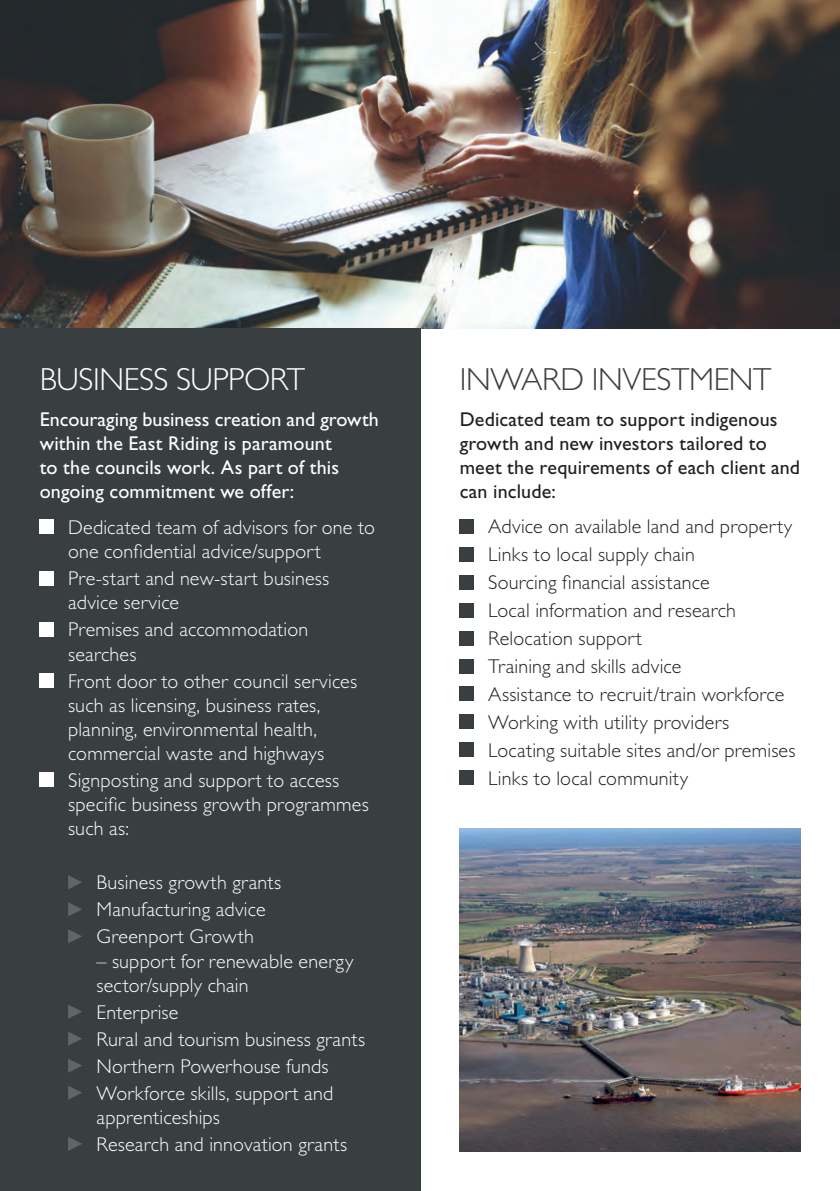
<style>
.page{position:relative;width:840px;height:1191px;background:#fff}
.page>*{position:absolute;margin:0;border:0;box-sizing:border-box;transform-origin:0 0}
.t1{font:300 32px "Gill Sans Std";letter-spacing:-.01em;color:#3e3e3f}
.t2{font:300 32px "Gill Sans Std";letter-spacing:-.015em;color:#fff}
.t3{font:300 20px/24.2px "Gill Sans Std";letter-spacing:.01em;color:#fff}
.t4{font:300 20px/28px "Gill Sans Std";letter-spacing:.01em;color:#231f20}
.t5{font:20px/24.2px "Gill Sans Std";letter-spacing:.005em;color:#fff}
.t6{font:20px/24px "Gill Sans Std";letter-spacing:.01em;color:#231f20}
</style>
<div class="page">
<img style="left:0;top:0;width:839px;height:329px">
<div style="left:0;top:329px;width:420px;height:862px;background:#393e40"></div>
<div style="left:40px;top:520px;width:14px;height:14px;background:#fff"></div>
<div style="left:40px;top:571px;width:14px;height:14px;background:#fff"></div>
<div style="left:40px;top:622px;width:14px;height:14px;background:#fff"></div>
<div style="left:40px;top:673px;width:14px;height:14px;background:#fff"></div>
<div style="left:40px;top:773px;width:14px;height:14px;background:#fff"></div>
<svg style="left:68px;top:875px;width:14px;height:14px"></svg>
<svg style="left:68px;top:902px;width:14px;height:14px"></svg>
<svg style="left:68px;top:929px;width:14px;height:14px"></svg>
<svg style="left:68px;top:1005px;width:14px;height:13px"></svg>
<svg style="left:68px;top:1032px;width:14px;height:13px"></svg>
<svg style="left:68px;top:1059px;width:14px;height:13px"></svg>
<svg style="left:68px;top:1086px;width:14px;height:13px"></svg>
<svg style="left:68px;top:1137px;width:14px;height:13px"></svg>
<div style="left:459px;top:519px;width:14px;height:14px;background:#393e40"></div>
<div style="left:459px;top:547px;width:14px;height:14px;background:#393e40"></div>
<div style="left:459px;top:575px;width:14px;height:14px;background:#393e40"></div>
<div style="left:459px;top:603px;width:14px;height:14px;background:#393e40"></div>
<div style="left:459px;top:631px;width:14px;height:14px;background:#393e40"></div>
<div style="left:459px;top:659px;width:14px;height:14px;background:#393e40"></div>
<div style="left:459px;top:687px;width:14px;height:14px;background:#393e40"></div>
<div style="left:459px;top:715px;width:14px;height:14px;background:#393e40"></div>
<div style="left:459px;top:743px;width:14px;height:14px;background:#393e40"></div>
<div style="left:459px;top:771px;width:14px;height:14px;background:#393e40"></div>
<img style="left:459px;top:828px;width:340px;height:323px">
<h1 class="t2" style="left:40px;top:362px;width:267px">BUSINESS SUPPORT</h1>
<p class="t5" style="left:40px;top:407px;width:340px">Encouraging business creation and growth within the East Riding is paramount<br>to the councils work. As part of this ongoing commitment we offer:</p>
<p class="t3" style="left:68px;top:515px;width:308px">Dedicated team of advisors for one to one confidential advice/support</p>
<p class="t3" style="left:68px;top:566px;width:262px">Pre-start and new-start business advice service</p>
<p class="t3" style="left:68px;top:618px;width:241px">Premises and accommodation searches</p>
<p class="t3" style="left:68px;top:669px;width:290px">Front door to other council services such as licensing, business rates, planning, environmental health, commercial waste and highways</p>
<p class="t3" style="left:68px;top:768px;width:302px">Signposting and support to access specific business growth programmes such as:</p>
<p class="t3" style="left:96px;top:869px;width:186px;line-height:27px">Business growth grants<br>Manufacturing advice<br>Greenport Growth</p>
<p class="t3" style="left:96px;top:949px;width:258px">– support for renewable energy sector/supply chain</p>
<p class="t3" style="left:96px;top:998px;width:270px;line-height:27px">Enterprise<br>Rural and tourism business grants<br>Northern Powerhouse funds<br>Workforce skills, support and</p>
<p class="t3" style="left:96px;top:1104px;width:252px;line-height:27px">apprenticeships<br>Research and innovation grants</p>
<h1 class="t1" style="left:459px;top:362px;width:313px">INWARD INVESTMENT</h1>
<p class="t6" style="left:459px;top:407px;width:341px">Dedicated team to support indigenous growth and new investors tailored to meet the requirements of each client and can include:</p>
<p class="t4" style="left:488px;top:513px;width:309px">Advice on available land and property<br>Links to local supply chain<br>Sourcing financial assistance<br>Local information and research<br>Relocation support<br>Training and skills advice<br>Assistance to recruit/train workforce<br>Working with utility providers<br>Locating suitable sites and/or premises<br>Links to local community</p>
</div>
